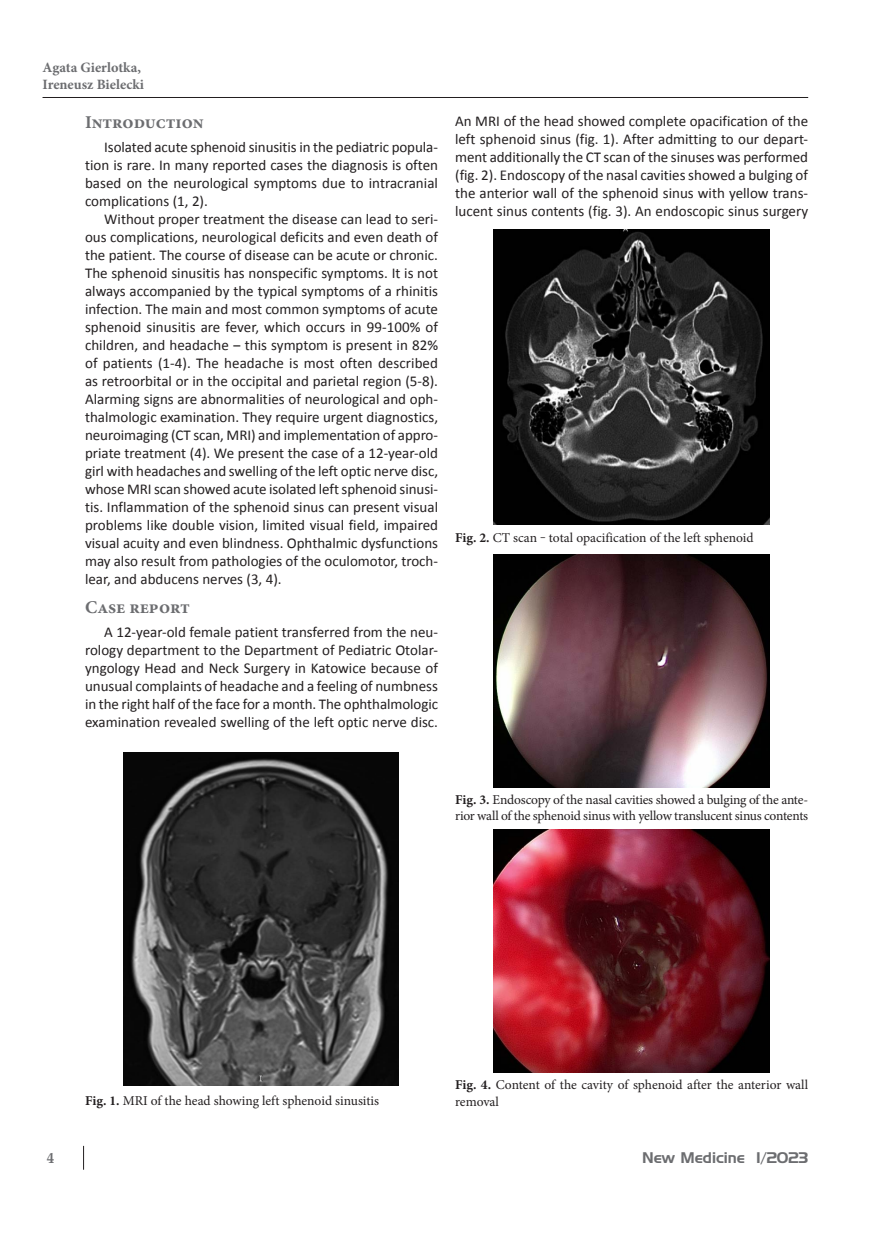
<style>
.page{position:relative;width:872px;height:1234px;background:#fff}
.page>*{position:absolute;margin:0;border:0;box-sizing:border-box;transform-origin:0 0}
.t1{font:700 18px "Minion Pro";letter-spacing:-.005em;color:#6c6d70}
.t2{font:15px/18px "Calibri";color:#231f20;text-align:justify}
.t3{font:15px "Grotesk Handel EE";color:#6c6d70}
.t4{font:700 15px "Palatino Linotype";color:#6c6d70}
.t5{font:700 14.25px/17.2px "Minion Pro";color:#6c6d70}
.t6{font:13.5px/16.5px "Minion Pro";letter-spacing:-.01em;color:#231f20}
.s1{font-weight:700}
</style>
<div class="page">
<hr style="left:43px;top:97px;width:765px;height:1px;background:#231f20">
<svg style="left:83px;top:1145px;width:1px;height:24px"></svg>
<img style="left:123px;top:752px;width:275px;height:332px">
<img style="left:494px;top:229px;width:275px;height:295px">
<img style="left:494px;top:554px;width:275px;height:233px">
<img style="left:494px;top:829px;width:275px;height:242px">
<p class="t5" style="left:43px;top:58px;width:103px">Agata Gierlotka,<br>Ireneusz Bielecki</p>
<p class="t1" style="left:85px;top:109px;width:120px">Introduction</p>
<p class="t2" style="left:85px;top:137px;width:354px;text-indent:19px">Isolated acute sphenoid sinusitis in the pediatric popula&shy;tion is rare. In many reported cases the diagnosis is often based on the neurological symptoms due to intracranial complications (1, 2).</p>
<p class="t2" style="left:85px;top:209px;width:354px;text-indent:19px">Without proper treatment the disease can lead to seri&shy;ous complications, neurological deficits and even death of the patient. The course of disease can be acute or chronic.<br>The sphenoid sinusitis has nonspecific symptoms. It is not always accompanied by the typical symptoms of a rhinitis infection. The main and most common symptoms of acute sphenoid sinusitis are fever, which occurs in 99-100% of children, and headache ‒ this symptom is present in 82% of patients (1-4). The headache is most often described as retroorbital or in the occipital and parietal region (5-8).<br>Alarming signs are abnormalities of neurological and oph&shy;thalmologic examination. They require urgent diagnostics, neuroimaging (CT scan, MRI) and implementation of appro&shy;priate treatment (4). We present the case of a 12-year-old girl with headaches and swelling of the left optic nerve disc, whose MRI scan showed acute isolated left sphenoid sinusi&shy;tis. Inflammation of the sphenoid sinus can present visual problems like double vision, limited visual field, impaired visual acuity and even blindness. Ophthalmic dysfunctions may also result from pathologies of the oculomotor, troch&shy;lear, and abducens nerves (3, 4).</p>
<p class="t1" style="left:85px;top:594px;width:106px">Case report</p>
<p class="t2" style="left:85px;top:623px;width:354px;text-indent:19px">A 12-year-old female patient transferred from the neu&shy;rology department to the Department of Pediatric Otolar&shy;yngology Head and Neck Surgery in Katowice because of unusual complaints of headache and a feeling of numbness in the right half of the face for a month. The ophthalmologic examination revealed swelling of the left optic nerve disc.</p>
<p class="t2" style="left:455px;top:112px;width:354px">An MRI of the head showed complete opacification of the left sphenoid sinus (fig. 1). After admitting to our depart&shy;ment additionally the CT scan of the sinuses was performed (fig. 2). Endoscopy of the nasal cavities showed a bulging of the anterior wall of the sphenoid sinus with yellow trans&shy;lucent sinus contents (fig. 3). An endoscopic sinus surgery</p>
<p class="t6" style="left:455px;top:529px;width:300px"><span class="s1">Fig. 2.</span> CT scan ‒ total opacification of the left sphenoid</p>
<p class="t6" style="left:455px;top:790px;width:354px"><span class="s1">Fig. 3.</span> Endoscopy of the nasal cavities showed a bulging of the ante&shy;rior wall of the sphenoid sinus with yellow translucent sinus contents</p>
<p class="t6" style="left:85px;top:1092px;width:295px"><span class="s1">Fig. 1.</span> MRI of the head showing left sphenoid sinusitis</p>
<p class="t6" style="left:455px;top:1076px;width:354px"><span class="s1">Fig. 4.</span> Content of the cavity of sphenoid after the anterior wall removal</p>
<p class="t4" style="left:47px;top:1146px;width:9px">4</p>
<p class="t3" style="left:642px;top:1148px;width:168px">New Medicine 1/2023</p>
</div>
